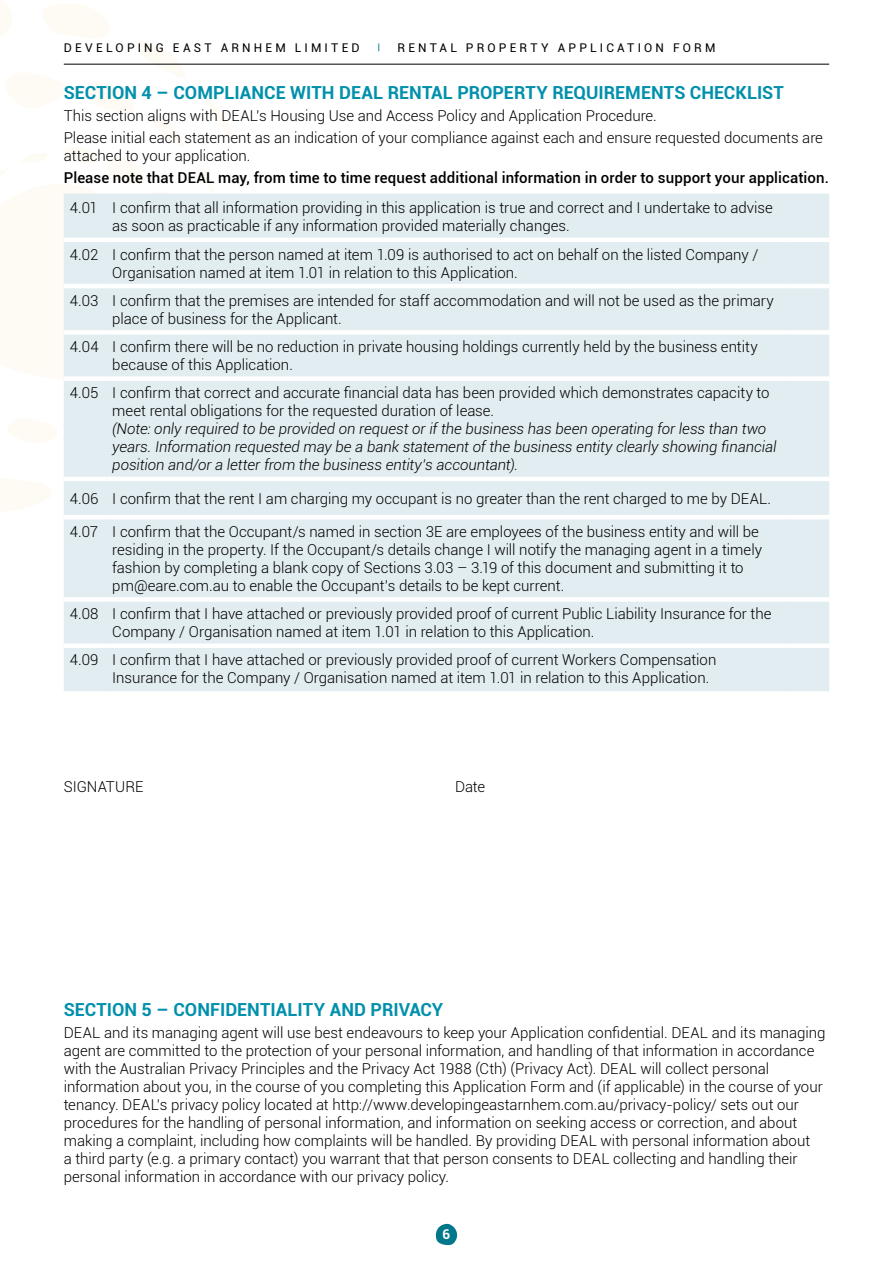
<style>
.page{position:relative;width:893px;height:1263px;background:#fff}
.page>*{position:absolute;margin:0;border:0;box-sizing:border-box;transform-origin:0 0}
.t1{font:700 18px "Roboto";letter-spacing:.005em;color:#0090ac}
.t2{font:300 15px/18px "Roboto";color:#000}
.t3{font:italic 300 15px/18px "Roboto";color:#000}
.t4{font:500 15px "Roboto";letter-spacing:.005em;color:#000}
.t5{font:700 13.5px "Roboto";color:#fff}
.t6{font:12px "Roboto";letter-spacing:.265em;color:#000}
.t7{font:9px "Roboto";color:#00778b}
</style>
<div class="page">
<svg style="left:0;top:479px;width:51px;height:33px"></svg>
<svg style="left:246px;top:172px;width:12px;height:22px"></svg>
<svg style="left:0;top:0;width:238px;height:443px"></svg>
<div style="left:64px;top:194px;width:765px;height:497px;background:#e2edf1"></div>
<hr style="left:64px;top:238px;width:42px;height:4px;background:#fff">
<hr style="left:106px;top:238px;width:681px;height:4px;background:#fff">
<hr style="left:787px;top:238px;width:42px;height:4px;background:#fff">
<hr style="left:64px;top:284px;width:42px;height:4px;background:#fff">
<hr style="left:106px;top:284px;width:681px;height:4px;background:#fff">
<hr style="left:787px;top:284px;width:42px;height:4px;background:#fff">
<div style="left:64px;top:330px;width:42px;height:5px;background:#fff"></div>
<div style="left:106px;top:330px;width:681px;height:5px;background:#fff"></div>
<div style="left:787px;top:330px;width:42px;height:5px;background:#fff"></div>
<div style="left:64px;top:376px;width:42px;height:5px;background:#fff"></div>
<div style="left:106px;top:376px;width:681px;height:5px;background:#fff"></div>
<div style="left:787px;top:376px;width:42px;height:5px;background:#fff"></div>
<hr style="left:64px;top:477px;width:42px;height:4px;background:#fff">
<hr style="left:106px;top:477px;width:681px;height:4px;background:#fff">
<hr style="left:787px;top:477px;width:42px;height:4px;background:#fff">
<hr style="left:64px;top:515px;width:42px;height:4px;background:#fff">
<hr style="left:106px;top:515px;width:681px;height:4px;background:#fff">
<hr style="left:787px;top:515px;width:42px;height:4px;background:#fff">
<div style="left:64px;top:597px;width:42px;height:5px;background:#fff"></div>
<div style="left:106px;top:597px;width:681px;height:5px;background:#fff"></div>
<div style="left:787px;top:597px;width:42px;height:5px;background:#fff"></div>
<div style="left:64px;top:643px;width:42px;height:5px;background:#fff"></div>
<div style="left:106px;top:643px;width:681px;height:5px;background:#fff"></div>
<div style="left:787px;top:643px;width:42px;height:5px;background:#fff"></div>
<svg style="left:436px;top:1223px;width:21px;height:22px"></svg>
<hr style="left:64px;top:64px;width:765px;height:1px;background:#000">
<p class="t6" style="left:64px;top:39px;width:297px">DEVELOPING EAST ARNHEM LIMITED</p>
<p class="t7" style="left:378px;top:41px;width:4px">|</p>
<p class="t6" style="left:398px;top:39px;width:319px">RENTAL PROPERTY APPLICATION FORM</p>
<p class="t1" style="left:64px;top:79px;width:722px">SECTION 4 – COMPLIANCE WITH DEAL RENTAL PROPERTY REQUIREMENTS CHECKLIST</p>
<p class="t2" style="left:64px;top:104px;width:761px;line-height:22.2px">This section aligns with DEAL’s Housing Use and Access Policy and Application Procedure.<br>Please initial each statement as an indication of your compliance against each and ensure requested documents are</p>
<p class="t2" style="left:64px;top:146px;width:188px">attached to your application.</p>
<p class="t4" style="left:64px;top:167px;width:767px">Please note that DEAL may, from time to time request additional information in order to support your application.</p>
<p class="t2" style="left:112px;top:198px;width:662px;text-indent:-43px">4.01 I confirm that all information providing in this application is true and correct and I undertake to advise as soon as practicable if any information provided materially changes.</p>
<p class="t2" style="left:112px;top:245px;width:647px;text-indent:-43px">4.02 I confirm that the person named at item 1.09 is authorised to act on behalf on the listed Company /<br>Organisation named at item 1.01 in relation to this Application.</p>
<p class="t2" style="left:112px;top:291px;width:663px;text-indent:-43px">4.03 I confirm that the premises are intended for staff accommodation and will not be used as the primary place of business for the Applicant.</p>
<p class="t2" style="left:112px;top:337px;width:647px;text-indent:-43px">4.04 I confirm there will be no reduction in private housing holdings currently held by the business entity because of this Application.</p>
<p class="t2" style="left:112px;top:384px;width:659px;text-indent:-43px">4.05 I confirm that correct and accurate financial data has been provided which demonstrates capacity to meet rental obligations for the requested duration of lease.</p>
<p class="t3" style="left:112px;top:420px;width:666px">(Note: only required to be provided on request or if the business has been operating for less than two years. Information requested may be a bank statement of the business entity clearly showing financial position and/or a letter from the business entity’s accountant).</p>
<p class="t2" style="left:70px;top:489px;width:703px">4.06 I confirm that the rent I am charging my occupant is no greater than the rent charged to me by DEAL.</p>
<p class="t2" style="left:112px;top:522px;width:651px;text-indent:-43px">4.07 I confirm that the Occupant/s named in section 3E are employees of the business entity and will be residing in the property. If the Occupant/s details change I will notify the managing agent in a timely fashion by completing a blank copy of Sections 3.03 – 3.19 of this document and submitting it to pm@eare.com.au to enable the Occupant’s details to be kept current.</p>
<p class="t2" style="left:112px;top:604px;width:661px;text-indent:-43px">4.08 I confirm that I have attached or previously provided proof of current Public Liability Insurance for the<br>Company / Organisation named at item 1.01 in relation to this Application.</p>
<p class="t2" style="left:112px;top:651px;width:605px;text-indent:-43px">4.09 I confirm that I have attached or previously provided proof of current Workers Compensation<br>Insurance for the Company / Organisation named at item 1.01 in relation to this Application.</p>
<p class="t2" style="left:64px;top:777px;width:81px">SIGNATURE</p>
<p class="t2" style="left:455px;top:777px;width:32px">Date</p>
<p class="t1" style="left:64px;top:997px;width:381px">SECTION 5 – CONFIDENTIALITY AND PRIVACY</p>
<p class="t2" style="left:64px;top:1023px;width:763px">DEAL and its managing agent will use best endeavours to keep your Application confidential. DEAL and its managing agent are committed to the protection of your personal information, and handling of that information in accordance with the Australian Privacy Principles and the Privacy Act 1988 (Cth) (Privacy Act). DEAL will collect personal information about you, in the course of you completing this Application Form and (if applicable) in the course of your tenancy. DEAL’s privacy policy located at http://www.developingeastarnhem.com.au/privacy-policy/ sets out our procedures for the handling of personal information, and information on seeking access or correction, and about making a complaint, including how complaints will be handled. By providing DEAL with personal information about<br>a third party (e.g. a primary contact) you warrant that that person consents to DEAL collecting and handling their personal information in accordance with our privacy policy.</p>
<p class="t5" style="left:443px;top:1224px;width:9px">6</p>
</div>
